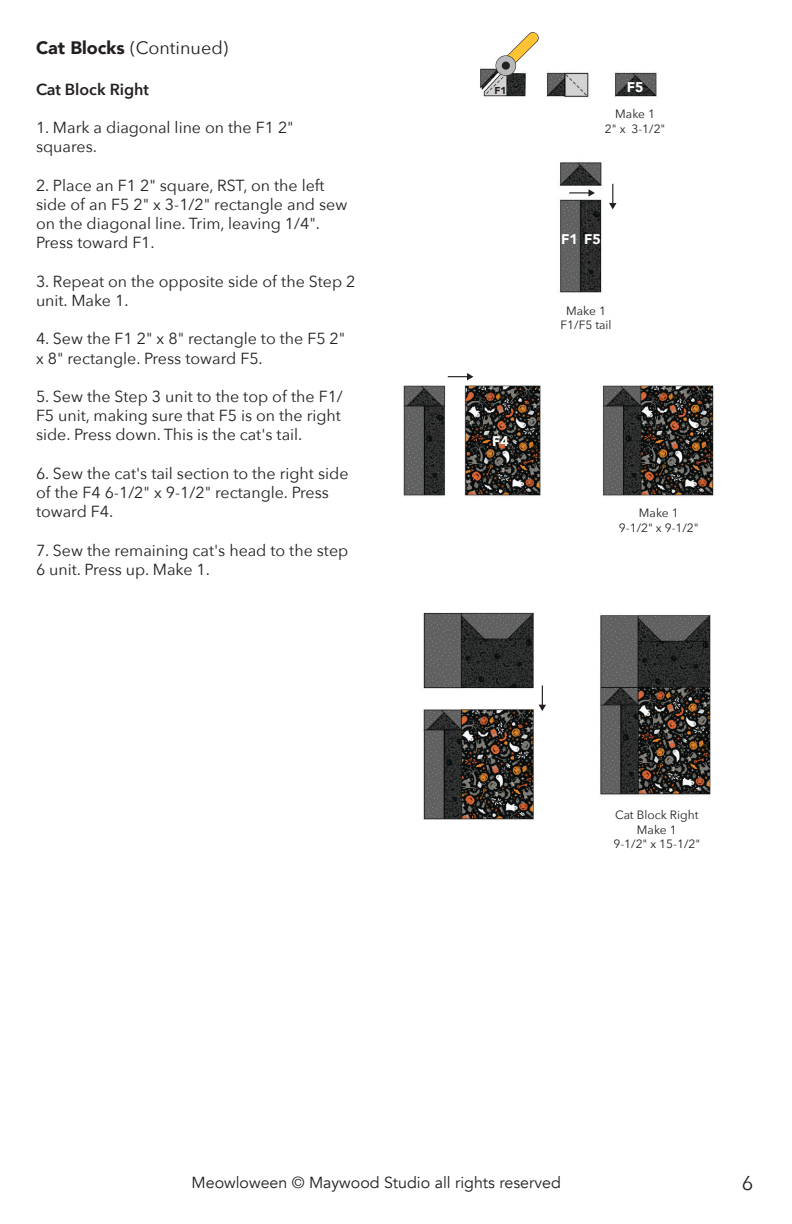
<style>
.page{position:relative;width:792px;height:1224px;background:#fff}
.page>*{position:absolute;margin:0;border:0;box-sizing:border-box;transform-origin:0 0}
.t1{font:20px "Avenir Next";color:#231f20}
.t2{font:18px "Avenir Next";color:#231f20}
.t3{font:16px/19.2px "Avenir Next";color:#231f20}
.t4{font:16px "Avenir";color:#231f20}
.t5{font:600 16px "Avenir Next";color:#231f20}
.t6{font:900 14px "Avenir";color:#fff}
.t7{font:12px "Avenir Next";color:#231f20}
.t8{font:900 10px "Avenir";color:#231f20}
.s1{font-family:"Avenir";font-weight:900}
</style>
<div class="page">
<img style="left:403px;top:56px;width:311px;height:764px">
<svg style="left:502px;top:32px;width:37px;height:37px"></svg>
<svg style="left:496px;top:55px;width:20px;height:21px"></svg>
<div style="left:496px;top:56px;width:20px;height:19px;background:#b6b8ba;border-radius:50%"></div>
<div style="left:502px;top:62px;width:8px;height:8px;background:#231f20;border-radius:50%"></div>
<svg style="left:569px;top:189px;width:26px;height:8px"></svg>
<svg style="left:609px;top:184px;width:8px;height:25px"></svg>
<svg style="left:448px;top:373px;width:25px;height:7px"></svg>
<svg style="left:539px;top:685px;width:7px;height:26px"></svg>
<p class="t2" style="left:36px;top:33px;width:194px"><span class="s1">Cat Blocks</span> (Continued)</p>
<p class="t5" style="left:36px;top:76px;width:115px">Cat Block Right</p>
<p class="t3" style="left:36px;top:117px;width:259px">1. Mark a diagonal line on the F1 2" squares.</p>
<p class="t3" style="left:36px;top:175px;width:313px">2. Place an F1 2" square, RST, on the left side of an F5 2" x 3-1/2" rectangle and sew on the diagonal line. Trim, leaving 1/4".<br>Press toward F1.</p>
<p class="t3" style="left:36px;top:271px;width:321px">3. Repeat on the opposite side of the Step 2 unit. Make 1.</p>
<p class="t3" style="left:36px;top:329px;width:311px">4. Sew the F1 2" x 8" rectangle to the F5 2" x 8" rectangle. Press toward F5.</p>
<p class="t3" style="left:36px;top:386px;width:308px;text-align:justify">5. Sew the Step 3 unit to the top of the F1/ F5 unit, making sure that F5 is on the right side. Press down. This is the cat's tail.</p>
<p class="t3" style="left:36px;top:463px;width:314px">6. Sew the cat's tail section to the right side of the F4 6-1/2" x 9-1/2" rectangle. Press toward F4.</p>
<p class="t3" style="left:36px;top:540px;width:314px">7. Sew the remaining cat's head to the step<br>6 unit. Press up. Make 1.</p>
<p class="t8" style="left:495px;top:82px;width:13px">F1</p>
<p class="t6" style="left:627px;top:75px;width:18px">F5</p>
<p class="t7" style="left:615px;top:104px;width:41px">Make 1</p>
<p class="t7" style="left:605px;top:118px;width:62px">2" x 3-1/2"</p>
<p class="t6" style="left:561px;top:228px;width:18px">F1</p>
<p class="t6" style="left:584px;top:228px;width:18px">F5</p>
<p class="t6" style="left:492px;top:429px;width:18px">F4</p>
<p class="t7" style="left:566px;top:301px;width:41px">Make 1</p>
<p class="t7" style="left:561px;top:315px;width:53px">F1/F5 tail</p>
<p class="t7" style="left:639px;top:503px;width:41px">Make 1</p>
<p class="t7" style="left:619px;top:517px;width:81px">9-1/2" x 9-1/2"</p>
<p class="t7" style="left:615px;top:805px;width:85px">Cat Block Right</p>
<p class="t7" style="left:637px;top:820px;width:41px">Make 1</p>
<p class="t7" style="left:613px;top:834px;width:88px">9-1/2" x 15-1/2"</p>
<p class="t4" style="left:192px;top:1173px;width:371px">Meowloween © Maywood Studio all rights reserved</p>
<p class="t1" style="left:742px;top:1166px;width:13px">6</p>
</div>
